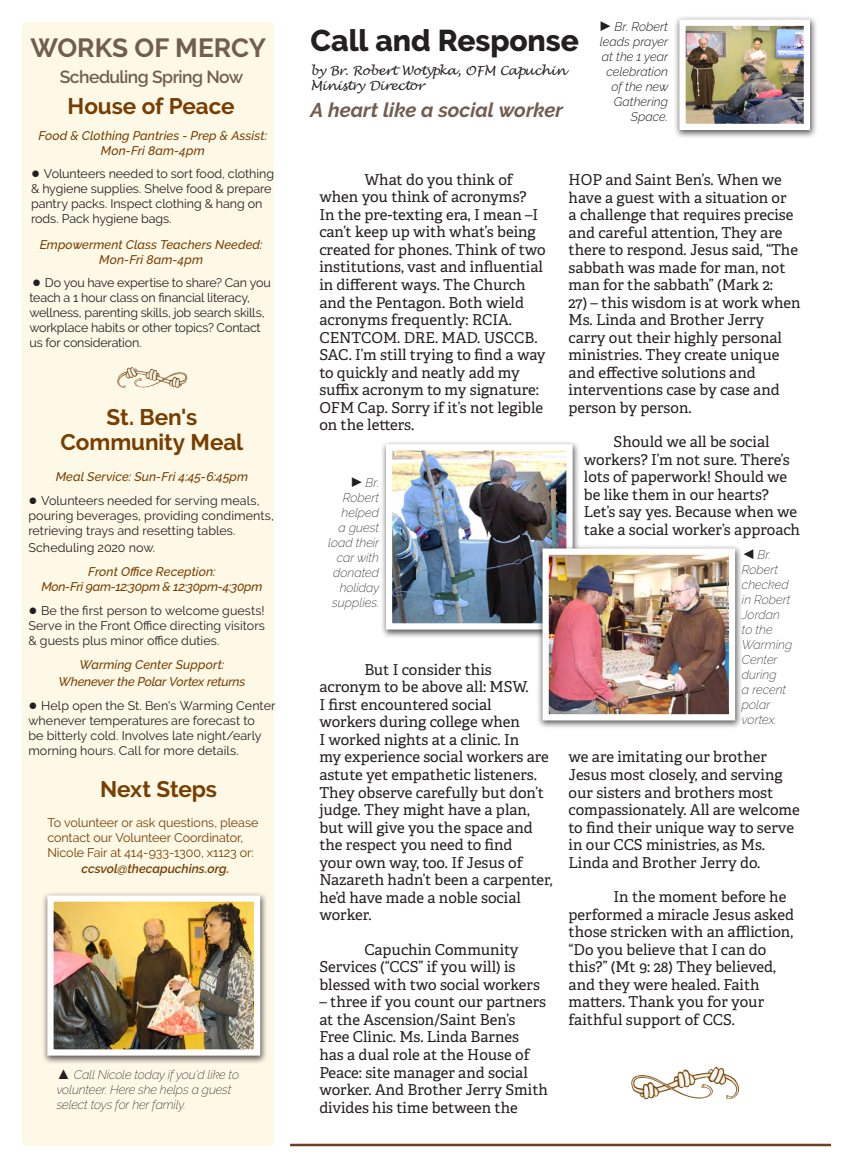
<style>
.page{position:relative;width:855px;height:1170px;background:#fff}
.page>*{position:absolute;margin:0;border:0;box-sizing:border-box;transform-origin:0 0}
.Story_Head{font:800 30px "Raleway";letter-spacing:-.005em;color:#231f20}
.t1{font:700 26.25px "Raleway";color:#725d51}
.Body_Copy{font:700 22.5px/25px "Raleway";letter-spacing:-.005em;color:#783d00;text-align:center}
.Subhead{font:italic 700 20px "Raleway";color:#725d51}
.Subhead-2{font:600 17.5px "Raleway";letter-spacing:-.03em;color:#725d51}
.t2{font:15px/17.5px "Adelle";color:#231f20}
.Body_Copy-2{font:12.5px/15px "Raleway";letter-spacing:-.005em;color:#231f20}
.t3{font:italic 200 12.5px/15px "Raleway";color:#231f20}
.Body_Copy-3{font:italic 500 12.5px/15px "Raleway";color:#783d00;text-align:center}
.Body_Copy-4{font:12.5px/15px "Raleway";letter-spacing:-.005em;color:#783d00}
.t4{font:italic 300 12.5px/15px "Raleway";color:#231f20;text-align:right}
.Body_Copy-5{font:italic 500 12.5px/15px "Raleway";letter-spacing:-.02em;color:#783d00;text-align:center}
.Body_Copy-6{font:italic 12.5px/15px "Lucida Handwriting";letter-spacing:-.02em;color:#231f20}
.Body_Copy-7{font:italic 600 12.5px "Raleway";color:#783d00}
.s1{font-family:"Times New Roman";font-size:15px}
.s2{font-family:"Times New Roman";font-weight:400;font-style:normal;font-size:13.75px}
</style>
<div class="page">
<div style="left:22px;top:22px;width:253px;height:1124px;background:#fef9e7"></div>
<hr style="left:290px;top:1144px;width:541px;height:2px;background:#6e3f24">
<div style="left:674px;top:15px;width:144px;height:125px;background:#231f20;opacity:.75"></div>
<img style="left:686px;top:27px;width:117px;height:96px">
<div style="left:679px;top:20px;width:131px;height:110px;border:6px solid #fff"></div>
<img style="left:117px;top:367px;width:70px;height:21px">
<div style="left:42px;top:891px;width:226px;height:174px;background:#231f20;opacity:.75"></div>
<img style="left:54px;top:902px;width:199px;height:147px">
<div style="left:47px;top:895px;width:213px;height:161px;border:6px solid #fff"></div>
<div style="left:380px;top:440px;width:200px;height:199px;background:#231f20;opacity:.75"></div>
<img style="left:393px;top:451px;width:173px;height:172px">
<div style="left:386px;top:444px;width:187px;height:186px;border:6px solid #fff"></div>
<div style="left:537px;top:544px;width:206px;height:186px;background:#231f20;opacity:.75"></div>
<img style="left:550px;top:556px;width:178px;height:157px">
<div style="left:543px;top:549px;width:192px;height:171px;border:6px solid #fff"></div>
<img style="left:631px;top:1067px;width:109px;height:33px">
<p class="t1" style="left:30px;top:32px;width:237px">WORKS OF MERCY</p>
<p class="Subhead-2" style="left:60px;top:67px;width:185px">Scheduling Spring Now</p>
<p class="Body_Copy" style="left:68px;top:94px;width:169px">House of Peace</p>
<p class="Body_Copy-3" style="left:38px;top:128px;width:230px">Food &amp; Clothing Pantries - Prep &amp; Assist:<br>Mon-Fri 8am-4pm</p>
<p class="Body_Copy-2" style="left:31px;top:167px;width:244px"><span class="s1">●</span> Volunteers needed to sort food, clothing &amp; hygiene supplies. Shelve food &amp; prepare pantry packs. Inspect clothing &amp; hang on rods. Pack hygiene bags.</p>
<p class="Body_Copy-3" style="left:40px;top:237px;width:224px">Empowerment Class Teachers Needed:<br>Mon-Fri 8am-4pm</p>
<p class="Body_Copy-2" style="left:29px;top:276px;width:243px">● <span class="s1">●</span> Do you have expertise to share? Can you teach a 1 hour class on financial literacy, wellness, parenting skills, job search skills, workplace habits or other topics? Contact us for consideration.</p>
<p class="Body_Copy" style="left:61px;top:405px;width:184px">St. Ben's<br>Community Meal</p>
<p class="Body_Copy-3" style="left:56px;top:469px;width:194px">Meal Service: Sun-Fri 4:45-6:45pm</p>
<p class="Body_Copy-2" style="left:28px;top:493px;width:247px"><span class="s1">●</span> Volunteers needed for serving meals, pouring beverages, providing condiments, retrieving trays and resetting tables.</p>
<p class="Body_Copy-2" style="left:28px;top:541px;width:128px">Scheduling 2020 now.</p>
<p class="Body_Copy-5" style="left:41px;top:564px;width:223px">Front Office Reception:<br>Mon-Fri 9am-12:30pm &amp; 12:30pm-4:30pm</p>
<p class="Body_Copy-2" style="left:28px;top:603px;width:238px;text-align:justify"><span class="s1">●</span> Be the first person to welcome guests!<br>Serve in the Front Office directing visitors &amp; guests plus minor office duties.</p>
<p class="Body_Copy-3" style="left:58px;top:656px;width:188px;line-height:17.5px">Warming Center Support:<br>Whenever the Polar Vortex returns</p>
<p class="Body_Copy-2" style="left:28px;top:698px;width:249px"><span class="s1">●</span> Help open the St. Ben's Warming Center whenever temperatures are forecast to<br>be bitterly cold. Involves late night/early morning hours. Call for more details.</p>
<p class="Body_Copy" style="left:100px;top:777px;width:118px">Next Steps</p>
<p class="Body_Copy-4" style="left:47px;top:815px;width:213px">To volunteer or ask questions, please contact our Volunteer Coordinator,<br>Nicole Fair at 414-933-1300, x1123 or:</p>
<p class="Body_Copy-7" style="left:81px;top:862px;width:149px">ccsvol@thecapuchins.org.</p>
<p class="t3" style="left:57px;top:1067px;width:184px"><span class="s2">▲</span> Call Nicole today if you'd like to volunteer. Here she helps a guest select toys for her family.</p>
<p class="Story_Head" style="left:311px;top:23px;width:270px">Call and Response</p>
<p class="Body_Copy-6" style="left:311px;top:63px;width:257px">by Br. Robert Wotypka, OFM Capuchin<br>Ministry Director</p>
<p class="Subhead" style="left:311px;top:98px;width:254px">A heart like a social worker</p>
<p class="t4" style="left:599px;top:19px;width:71px"><span class="s2">►</span> Br. Robert leads prayer at the 1 year celebration of the new<br>Gathering<br>Space.</p>
<p class="t2" style="left:319px;top:171px;width:228px;text-indent:45px">What do you think of when you think of acronyms?<br>In the pre-texting era, I mean –I can’t keep up with what’s being created for phones. Think of two institutions, vast and influential in different ways. The Church and the Pentagon. Both wield acronyms frequently: RCIA.<br>CENTCOM. DRE. MAD. USCCB.<br>SAC. I’m still trying to find a way to quickly and neatly add my suffix acronym to my signature:<br>OFM Cap. Sorry if it’s not legible on the letters.</p>
<p class="t3" style="left:328px;top:475px;width:53px;text-align:right"><span class="s2">►</span> Br.<br>Robert helped<br>a guest load their car with donated holiday supplies.</p>
<p class="t2" style="left:319px;top:661px;width:235px;text-indent:45px">But I consider this acronym to be above all: MSW.<br>I first encountered social<br>workers during college when<br>I worked nights at a clinic. In<br>my experience social workers are astute yet empathetic listeners.<br>They observe carefully but don’t judge. They might have a plan, but will give you the space and the respect you need to find<br>your own way, too. If Jesus of<br>Nazareth hadn’t been a carpenter, he’d have made a noble social worker.</p>
<p class="t2" style="left:319px;top:941px;width:222px;text-indent:45px">Capuchin Community<br>Services (“CCS” if you will) is blessed with two social workers</p>
<p class="t2" style="left:319px;top:994px;width:230px">– three if you count our partners at the Ascension/Saint Ben’s<br>Free Clinic. Ms. Linda Barnes<br>has a dual role at the House of<br>Peace: site manager and social worker. And Brother Jerry Smith divides his time between the</p>
<p class="t2" style="left:569px;top:171px;width:231px">HOP and Saint Ben’s. When we have a guest with a situation or a challenge that requires precise and careful attention, They are there to respond. Jesus said, “The sabbath was made for man, not man for the sabbath” (Mark 2:</p>
<p class="t2" style="left:569px;top:294px;width:234px">27) – this wisdom is at work when<br>Ms. Linda and Brother Jerry carry out their highly personal ministries. They create unique and effective solutions and interventions case by case and person by person.</p>
<p class="t2" style="left:584px;top:434px;width:218px;text-indent:30px">Should we all be social workers? I’m not sure. There’s lots of paperwork! Should we be like them in our hearts?<br>Let’s say yes. Because when we take a social worker’s approach</p>
<p class="t3" style="left:742px;top:547px;width:52px"><span class="s2">◄</span> Br.<br>Robert checked in Robert<br>Jordan to the<br>Warming<br>Center during<br>a recent polar vortex.</p>
<p class="t2" style="left:569px;top:749px;width:233px">we are imitating our brother<br>Jesus most closely, and serving our sisters and brothers most compassionately. All are welcome to find their unique way to serve in our CCS ministries, as Ms.<br>Linda and Brother Jerry do.</p>
<p class="t2" style="left:569px;top:889px;width:227px;text-indent:45px">In the moment before he performed a miracle Jesus asked those stricken with an affliction, “Do you believe that I can do this?” (Mt 9: 28) They believed, and they were healed. Faith matters. Thank you for your faithful support of CCS.</p>
</div>
